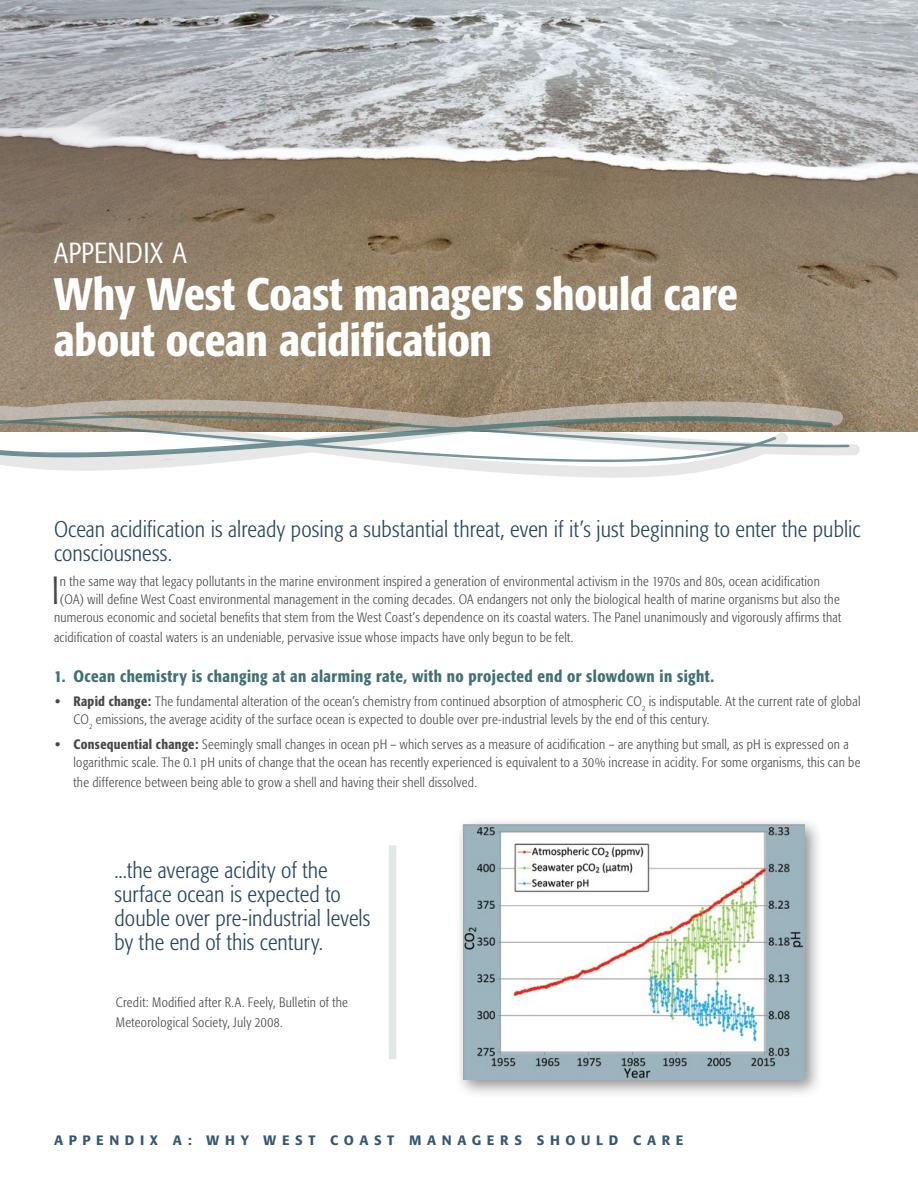
<style>
.page{position:relative;width:918px;height:1188px;background:#fff}
.page>*{position:absolute;margin:0;border:0;box-sizing:border-box;transform-origin:0 0}
.t1{font:500 condensed 45px/46.5px "Formata";letter-spacing:-.005em;color:#fff}
.t2{font:300 condensed 38.85px "Formata";color:#484848}
.t3{font:37.5px "Formata Light Cn Expert";color:#fff}
.t4{font:300 condensed 22.5px/24px "Formata";letter-spacing:.005em;color:#27465e}
.t5{font:500 condensed 16.5px "Formata";letter-spacing:.025em;color:#427074}
.t6{font:300 condensed 13.5px/18px "Formata";letter-spacing:.02em;color:#484848}
.t7{font:500 13.5px "Formata";letter-spacing:.42em;color:#345872}
.s1{font-weight:500}
</style>
<div class="page">
<img style="left:0;top:0;width:918px;height:432px">
<svg style="left:523px;top:474px;width:159px;height:4px"></svg>
<svg style="left:0;top:396px;width:864px;height:58px"></svg>
<svg style="left:0;top:398px;width:848px;height:76px"></svg>
<svg style="left:0;top:402px;width:857px;height:61px"></svg>
<div style="left:389px;top:845px;width:7px;height:214px;background:#e2e8e8"></div>
<div style="left:454px;top:817px;width:369px;height:282px;background:#000;opacity:.44"></div>
<img style="left:462px;top:825px;width:342px;height:255px">
<h3 class="t3" style="left:54px;top:234px;width:134px">appendix a</h3>
<h1 class="t1" style="left:54px;top:270px;width:685px">Why West Coast managers should care about ocean acidification</h1>
<h3 class="t4" style="left:54px;top:518px;width:808px">Ocean acidification is already posing a substantial threat, even if it’s just beginning to enter the public consciousness.</h3>
<h2 class="t2" style="left:52px;top:568px;width:10px">I</h2>
<p class="t6" style="left:60px;top:573px;width:761px">n the same way that legacy pollutants in the marine environment inspired a generation of environmental activism in the 1970s and 80s, ocean acidification</p>
<p class="t6" style="left:60px;top:591px;width:781px">(OA) will define West Coast environmental management in the coming decades. OA endangers not only the biological health of marine organisms but also the</p>
<p class="t6" style="left:54px;top:608px;width:789px">numerous economic and societal benefits that stem from the West Coast’s dependence on its coastal waters. The Panel unanimously and vigorously affirms that</p>
<p class="t6" style="left:54px;top:628px;width:521px">acidification of coastal waters is an undeniable, pervasive issue whose impacts have only begun to be felt.</p>
<p class="t5" style="left:54px;top:666px;width:662px">1. Ocean chemistry is changing at an alarming rate, with no projected end or slowdown in sight.</p>
<p class="t6" style="left:74px;top:693px;width:789px;text-indent:-18px"><span class="s1">• Rapid change:</span> The fundamental alteration of the ocean’s chemistry from continued absorption of atmospheric CO<sub>2</sub> is indisputable. At the current rate of global<br>CO<sub>2</sub> emissions, the average acidity of the surface ocean is expected to double over pre-industrial levels by the end of this century.</p>
<p class="t6" style="left:74px;top:736px;width:788px;text-indent:-18px"><span class="s1">• Consequential change:</span> Seemingly small changes in ocean pH – which serves as a measure of acidification – are anything but small, as pH is expressed on a logarithmic scale. The 0.1 pH units of change that the ocean has recently experienced is equivalent to a 30% increase in acidity. For some organisms, this can be</p>
<p class="t6" style="left:74px;top:773px;width:405px">the difference between being able to grow a shell and having their shell dissolved.</p>
<h3 class="t4" style="left:114px;top:859px;width:257px">...the average acidity of the surface ocean is expected to double over pre-industrial levels by the end of this century.</h3>
<p class="t6" style="left:116px;top:993px;width:233px;line-height:19.5px">Credit: Modified after R.A. Feely, Bulletin of the<br>Meteorological Society, July 2008.</p>
<p class="t7" style="left:54px;top:1132px;width:631px">APPENDIX A: WHY WEST COAST MANAGERS SHOULD CARE</p>
</div>
